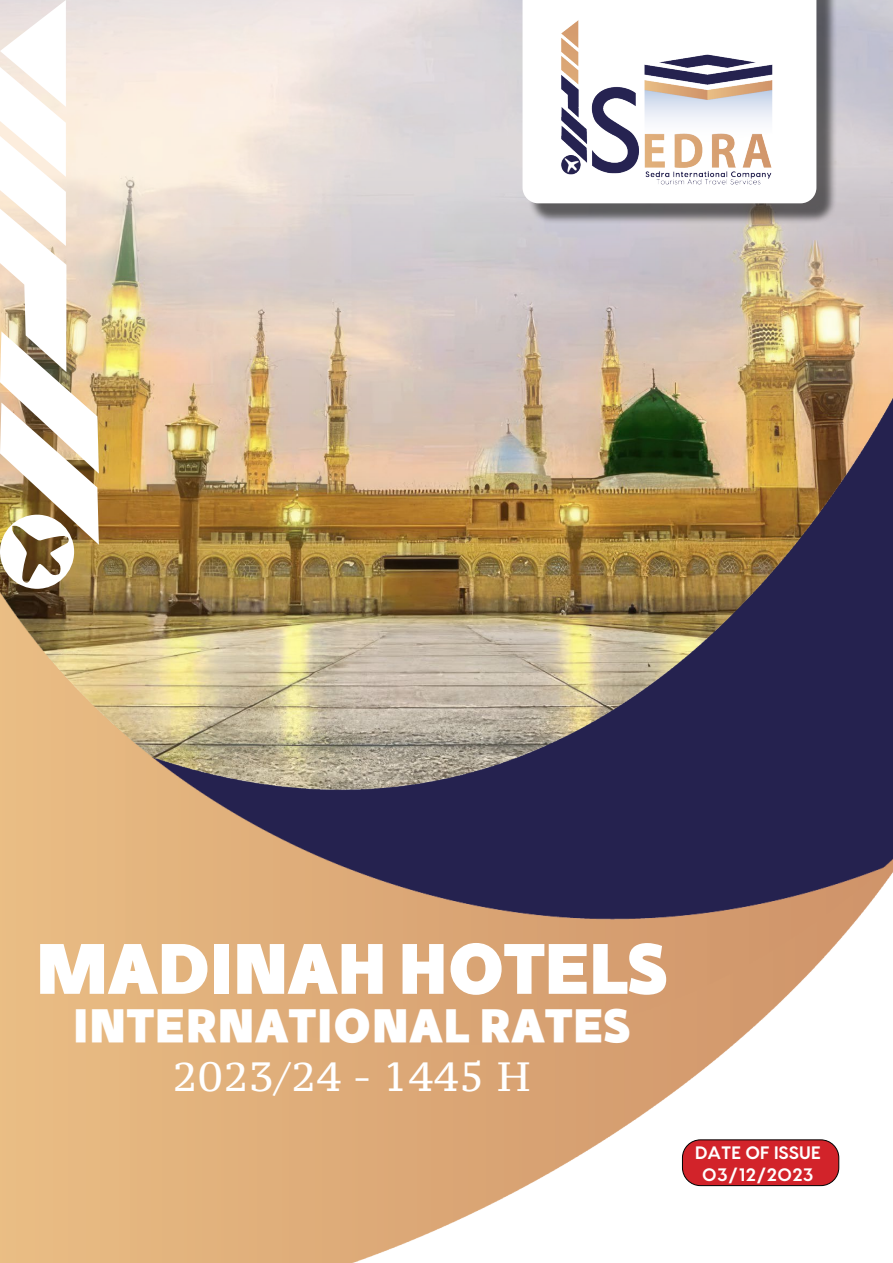
<style>
.page{position:relative;width:893px;height:1263px;background:#fff}
.page>*{position:absolute;margin:0;border:0;box-sizing:border-box;transform-origin:0 0}
.t1{font:700 61.05px "VIP Hala Bold VIP Hala";color:#fff}
.t2{font:700 40.65px "VIP Hala Bold VIP Hala";letter-spacing:.025em;color:#fff}
.t3{font:40.65px "PT Serif Caption";letter-spacing:.025em;color:#fff}
.t4{font:700 18px/21.6px "Visby";color:#fff;text-align:center}
</style>
<div class="page">
<img style="left:0;top:0;width:893px;height:1263px">
<svg style="left:0;top:0;width:99px;height:589px"></svg>
<div style="left:529px;top:0;width:308px;height:224px;background:#000;opacity:.55"></div>
<svg style="left:522px;top:0;width:294px;height:203px"></svg>
<img style="left:546px;top:0;width:247px;height:193px">
<div style="left:682px;top:1140px;width:157px;height:45px;background:#d2232a;border-radius:18px"></div>
<div style="left:682px;top:1140px;width:157px;height:46px;border:1px solid #000;border-radius:18px"></div>
<h1 class="t1" style="left:36px;top:919px;width:632px">MADINAH HOTELS</h1>
<h2 class="t2" style="left:73px;top:993px;width:558px">INTERNATIONAL RATES</h2>
<h2 class="t3" style="left:173px;top:1050px;width:359px">2023/24 - 1445 H</h2>
<p class="t4" style="left:695px;top:1139px;width:127px">DATE OF ISSUE<br>03/12/2023</p>
</div>
